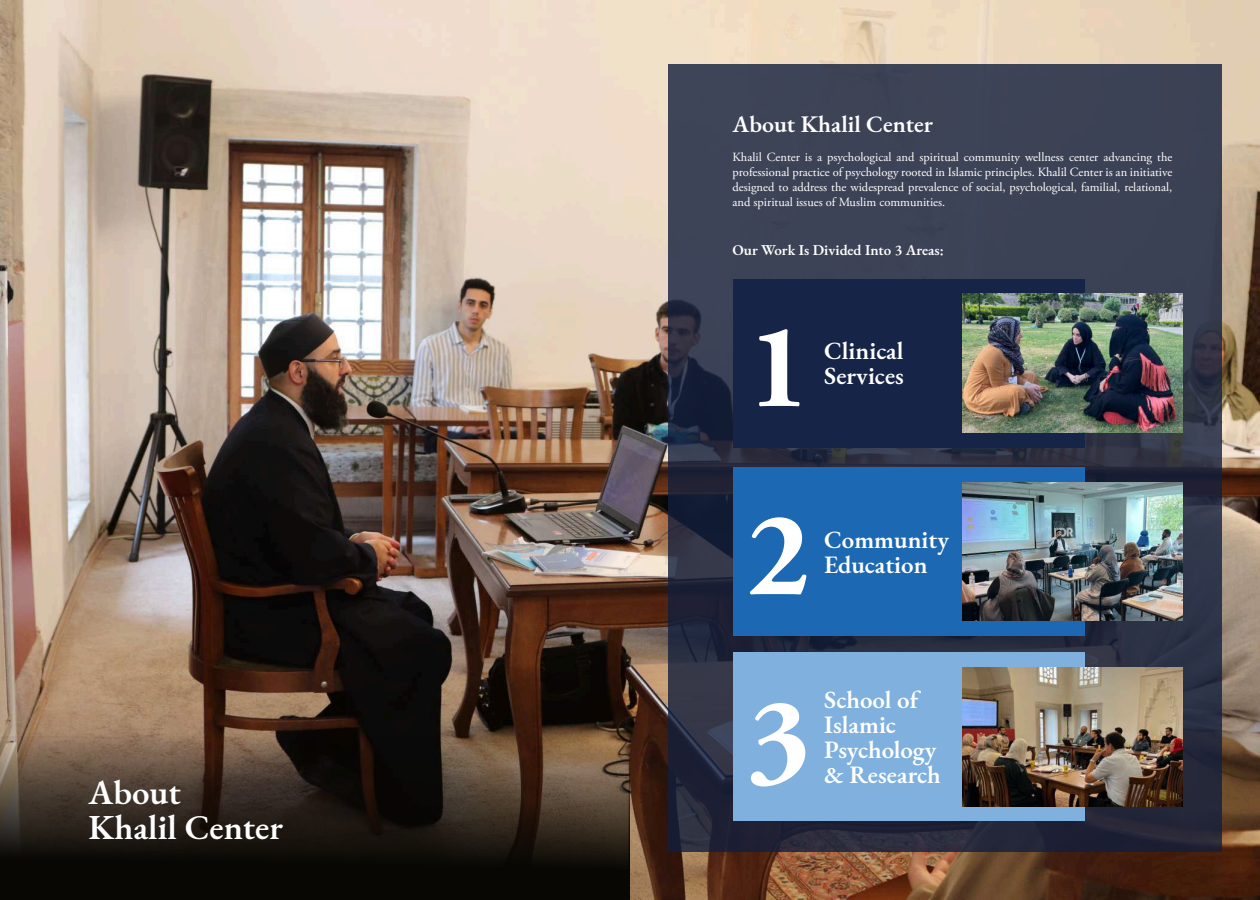
<style>
.page{position:relative;width:1260px;height:900px;background:#fff}
.page>*{position:absolute;margin:0;border:0;box-sizing:border-box;transform-origin:0 0}
.t1{font:700 120px/185.8px "Adobe Garamond Pro";color:#fff}
.t2{font:600 35px/35px "EB Garamond";color:#fff}
.t3{font:600 25px/25px "EB Garamond";color:#fff}
.t4{font:600 23.75px "EB Garamond";color:#fff}
.t5{font:600 15px "EB Garamond";color:#fff}
.t6{font:12.5px/15px "Adobe Garamond Pro";color:#fff;text-align:justify}
</style>
<div class="page">
<img style="left:0;top:0;width:1260px;height:900px">
<svg style="left:0;top:736px;width:630px;height:164px"></svg>
<div style="left:668px;top:64px;width:554px;height:788px;background:#121f3d;opacity:.8"></div>
<div style="left:733px;top:279px;width:351px;height:168px;background:#162448"></div>
<div style="left:733px;top:467px;width:351px;height:169px;background:#1d68b2"></div>
<img style="left:962px;top:294px;width:220px;height:139px">
<div style="left:733px;top:653px;width:351px;height:168px;background:#7fb0de"></div>
<img style="left:962px;top:482px;width:220px;height:139px">
<img style="left:962px;top:668px;width:220px;height:138px">
<h2 class="t2" style="left:89px;top:774px;width:196px">About<br>Khalil Center</h2>
<h3 class="t4" style="left:733px;top:108px;width:202px">About Khalil Center</h3>
<p class="t6" style="left:733px;top:151px;width:441px">Khalil Center is a psychological and spiritual community wellness center advancing the professional practice of psychology rooted in Islamic principles. Khalil Center is an initiative designed to address the widespread prevalence of social, psychological, familial, relational, and spiritual issues of Muslim communities.</p>
<p class="t5" style="left:733px;top:240px;width:213px">Our Work Is Divided Into 3 Areas:</p>
<h1 class="t1" style="left:748px;top:286px;width:64px">1</h1>
<h3 class="t3" style="left:824px;top:338px;width:81px">Clinical</h3>
<h3 class="t3" style="left:824px;top:363px;width:81px">Services</h3>
<h1 class="t1" style="left:748px;top:474px;width:64px">2<br>3</h1>
<h3 class="t3" style="left:824px;top:526px;width:127px">Community<br>Education</h3>
<h3 class="t3" style="left:824px;top:687px;width:118px">School of<br>Islamic<br>Psychology &amp; Research</h3>
</div>
